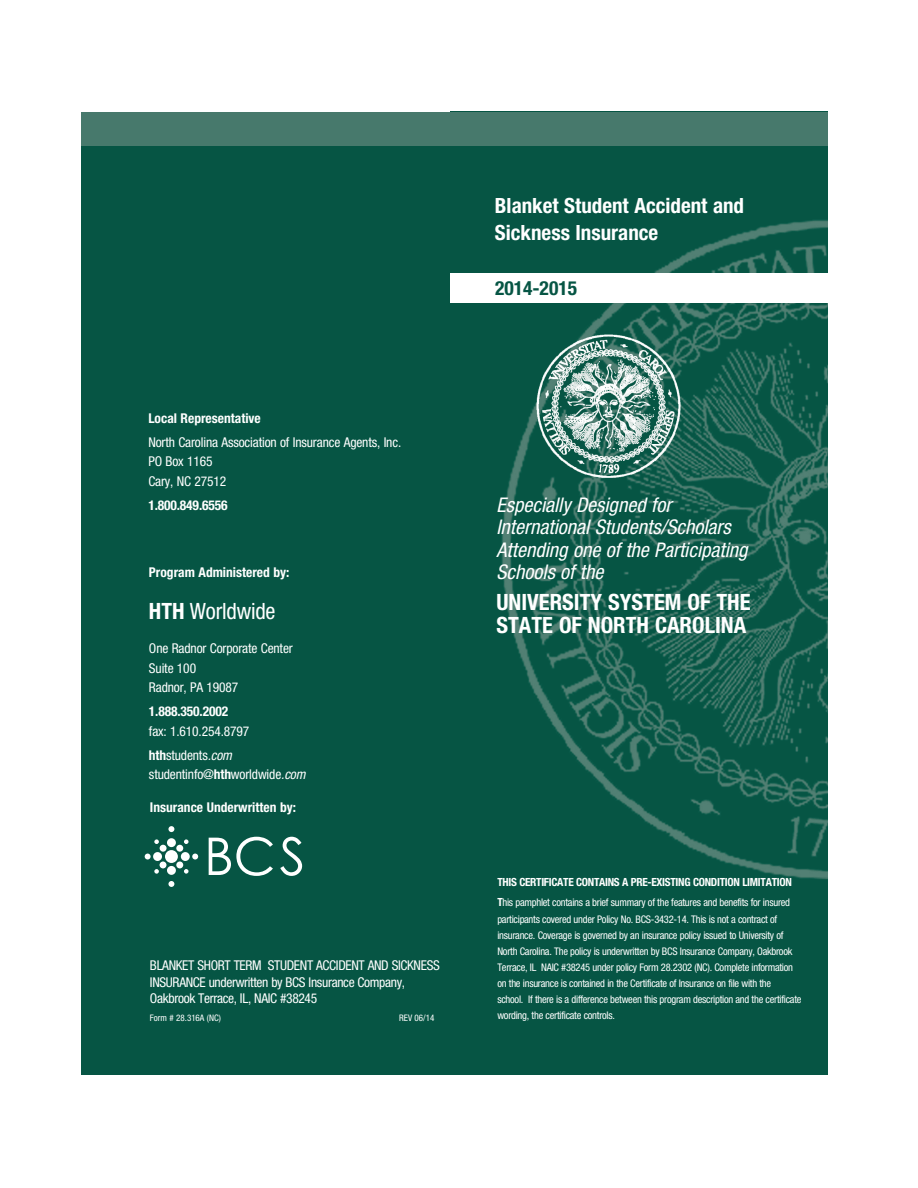
<style>
.page{position:relative;width:918px;height:1188px;background:#fff}
.page>*{position:absolute;margin:0;border:0;box-sizing:border-box;transform-origin:0 0}
.t1{font:700 condensed 22.5px/22.5px "Helvetica Neue LT Std";color:#fff}
.t2{font:condensed 22.5px "Helvetica Neue LT Std";letter-spacing:-.01em;color:#fff}
.t3{font:700 condensed 21px/27px "Helvetica Neue LT Std";color:#fff}
.t4{font:italic condensed 20.25px/22.5px "Helvetica Neue LT Std";color:#fff}
.t5{font:700 condensed 19.5px "Helvetica Neue LT Std";color:#065544}
.t6{font:condensed 13.5px/19.5px "Helvetica Neue LT Std";letter-spacing:-.01em;color:#fff}
.t7{font:700 condensed 13.5px "Helvetica Neue LT Std";color:#fff}
.t8{font:700 condensed 11.25px "Helvetica Neue LT Std";letter-spacing:-.025em;color:#fff}
.t9{font:condensed 10.5px/16px "Helvetica Neue LT Std";letter-spacing:-.025em;color:#fff}
.t10{font:condensed 9px "Helvetica Neue LT Std";color:#fff}
.s1{font-weight:700}
.s2{font-style:italic}
.s3{font-weight:700;font-size:11.25px}
</style>
<div class="page">
<div style="left:81px;top:112px;width:370px;height:963px;background:#065544"></div>
<img style="left:451px;top:146px;width:376px;height:929px">
<div style="left:451px;top:274px;width:393px;height:29px;background:#fff"></div>
<div style="left:81px;top:112px;width:746px;height:34px;background:#47796c"></div>
<div style="left:167px;top:866px;width:9px;height:9px;background:#fff;border-radius:50%"></div>
<svg style="left:153px;top:852px;width:9px;height:9px"></svg>
<div style="left:181px;top:852px;width:9px;height:9px;background:#fff;border-radius:50%"></div>
<div style="left:167px;top:838px;width:9px;height:9px;background:#fff;border-radius:50%"></div>
<svg style="left:192px;top:854px;width:6px;height:6px"></svg>
<svg style="left:168px;top:881px;width:6px;height:6px"></svg>
<svg style="left:168px;top:826px;width:6px;height:6px"></svg>
<svg style="left:154px;top:839px;width:5px;height:5px"></svg>
<svg style="left:184px;top:839px;width:5px;height:5px"></svg>
<svg style="left:184px;top:869px;width:5px;height:5px"></svg>
<div style="left:160px;top:845px;width:7px;height:7px;background:#fff;border-radius:50%"></div>
<div style="left:176px;top:845px;width:7px;height:7px;background:#fff;border-radius:50%"></div>
<div style="left:176px;top:862px;width:7px;height:6px;background:#fff;border-radius:50%"></div>
<svg style="left:145px;top:854px;width:21px;height:20px"></svg>
<div style="left:165px;top:850px;width:13px;height:13px;background:#fff;border-radius:50%"></div>
<svg style="left:209px;top:837px;width:64px;height:39px"></svg>
<svg style="left:280px;top:837px;width:22px;height:39px"></svg>
<p class="t7" style="left:148px;top:410px;width:114px">Local Representative</p>
<p class="t6" style="left:148px;top:432px;width:254px">North Carolina Association of Insurance Agents, Inc.<br>PO Box 1165<br>Cary, NC 27512</p>
<p class="t7" style="left:148px;top:497px;width:81px">1.800.849.6556</p>
<p class="t7" style="left:149px;top:564px;width:142px">Program Administered by:</p>
<p class="t2" style="left:149px;top:598px;width:128px"><span class="s1">HTH</span> Worldwide</p>
<p class="t6" style="left:149px;top:638px;width:145px">One Radnor Corporate Center<br>Suite 100<br>Radnor, PA 19087</p>
<p class="t6" style="left:149px;top:701px;width:102px"><span class="s1">1.888.350.2002 </span>fax: 1.610.254.8797</p>
<p class="t6" style="left:149px;top:745px;width:85px"><span class="s1">hth</span>students<span class="s2">.com</span></p>
<p class="t6" style="left:149px;top:764px;width:158px">studentinfo@<span class="s1">hth</span>worldwide<span class="s2">.com</span></p>
<p class="t7" style="left:150px;top:799px;width:148px">Insurance Underwritten by:</p>
<p class="t6" style="left:150px;top:957px;width:291px;line-height:16.2px">BLANKET SHORT TERM STUDENT ACCIDENT AND SICKNESS<br>INSURANCE underwritten by BCS Insurance Company,<br>Oakbrook Terrace, IL, NAIC #38245</p>
<p class="t10" style="left:150px;top:1013px;width:72px">Form # 28.316A (NC)</p>
<p class="t10" style="left:399px;top:1013px;width:37px">REV 06/14</p>
<p class="t3" style="left:495px;top:192px;width:251px">Blanket Student Accident and<br>Sickness Insurance</p>
<p class="t5" style="left:495px;top:276px;width:84px">2014-2015</p>
<p class="t4" style="left:496px;top:494px;width:253px">Especially Designed for<br>International Students/Scholars<br>Attending one of the Participating<br>Schools of the</p>
<p class="t1" style="left:496px;top:590px;width:256px">UNIVERSITY SYSTEM OF THE<br>STATE OF NORTH CAROLINA</p>
<p class="t8" style="left:497px;top:875px;width:296px">THIS CERTIFICATE CONTAINS A PRE-EXISTING CONDITION LIMITATION</p>
<p class="t9" style="left:497px;top:895px;width:306px"><span class="s3">T</span>his pamphlet contains a brief summary of the features and benefits for insured participants covered under Policy No. BCS-3432-14. This is not a contract of insurance. Coverage is governed by an insurance policy issued to University of North Carolina. The policy is underwritten by BCS Insurance Company, Oakbrook Terrace, IL NAIC #38245 under policy Form 28.2302 (NC). Complete information on the insurance is contained in the Certificate of Insurance on file with the<br>school. If there is a difference between this program description and the certificate wording, the certificate controls.</p>
</div>
